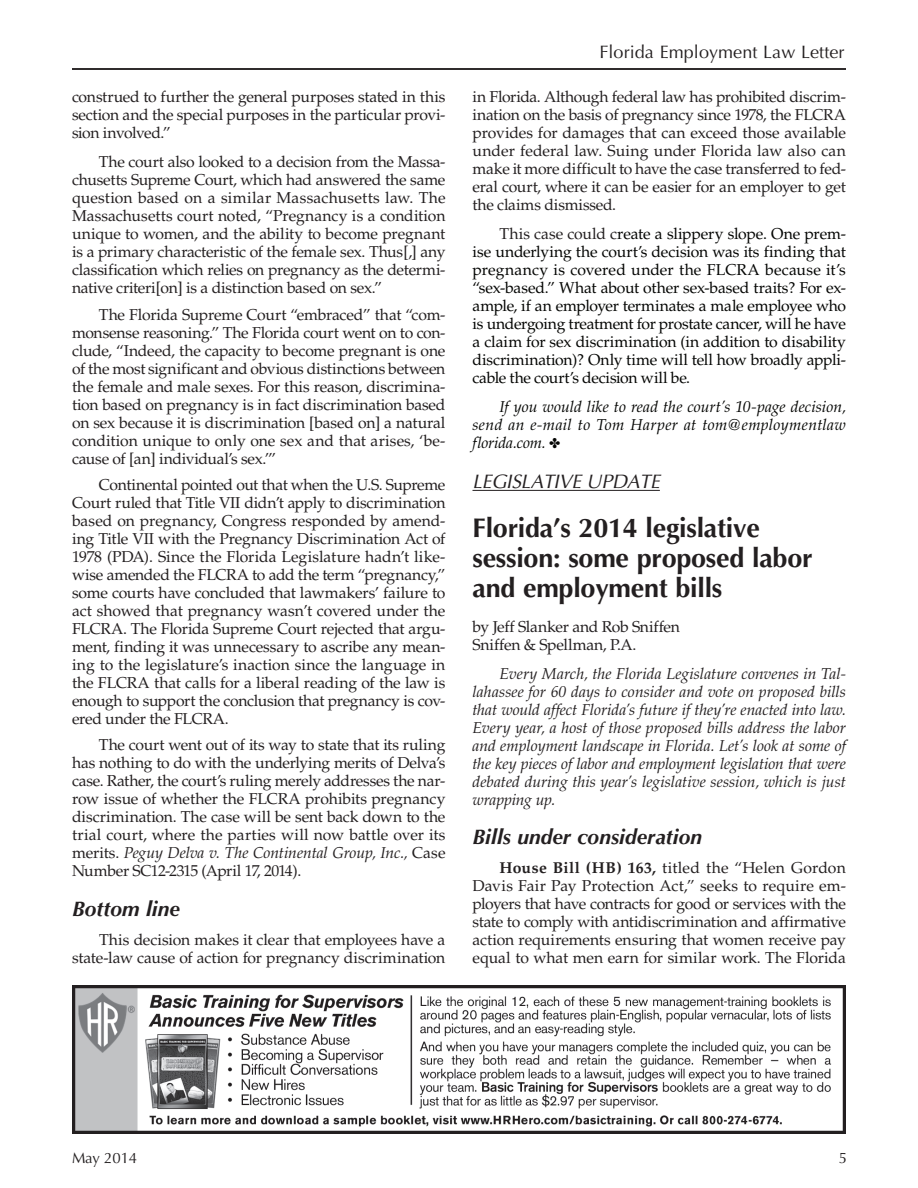
<style>
.page{position:relative;width:918px;height:1188px;background:#fff}
.page>*{position:absolute;margin:0;border:0;box-sizing:border-box;transform-origin:0 0}
.t1{font:700 27px/30px "Optima";letter-spacing:-.01em;color:#231f20}
.t2{font:italic 700 21px "Optima";color:#231f20}
.t3{font:italic 19.5px "Optima";letter-spacing:-.015em;color:#231f20}
.t4{font:18px "Optima";letter-spacing:.005em;color:#231f20}
.t5{font:15.75px/18px "Palatino";letter-spacing:-.01em;color:#231f20;text-align:justify}
.t6{font:15.75px/18px "Palatino";letter-spacing:-.02em;color:#040503;text-align:justify}
.t7{font:italic 15.75px/18px "Palatino";color:#231f20;text-align:justify}
.t8{font:italic 15.75px/18px "Palatino";letter-spacing:.015em;color:#040503;text-align:justify}
.t9{font:15px "Optima";letter-spacing:-.01em;color:#231f20}
.s1{font-style:italic}
.s2{color:#231f20}
.s3{font-weight:700}
</style>
<div class="page">
<hr style="left:72px;top:68px;width:774px;height:2px;background:#231f20">
<hr style="left:472px;top:490px;width:188px;height:1px;background:#231f20">
<img style="left:72px;top:986px;width:774px;height:148px">
<p class="t5" style="left:72px;top:88px;width:375px">construed to further the general purposes stated in this section and the special purposes in the particular provi&shy;sion involved.”</p>
<p class="t5" style="left:72px;top:153px;width:375px;text-indent:27px">The court also looked to a decision from the Massa&shy;chusetts Supreme Court, which had answered the same question based on a similar Massachusetts law. The Massachusetts court noted, “Pregnancy is a condition unique to women, and the ability to become pregnant is a primary characteristic of the female sex. Thus[,] any classification which relies on pregnancy as the determi&shy;native criteri[on] is a distinction based on sex.”</p>
<p class="t5" style="left:72px;top:305px;width:375px;text-indent:27px">The Florida Supreme Court “embraced” that “com&shy;monsense reasoning.” The Florida court went on to con&shy;clude, “Indeed, the capacity to become pregnant is one of the most significant and obvious distinctions between the female and male sexes. For this reason, discrimina&shy;tion based on pregnancy is in fact discrimination based on sex because it is discrimination [based on] a natural condition unique to only one sex and that arises, ‘be&shy;cause of [an] individual’s sex.’”</p>
<p class="t5" style="left:72px;top:476px;width:375px;text-indent:27px">Continental pointed out that when the U.S. Supreme Court ruled that Title VII didn’t apply to discrimination based on pregnancy, Congress responded by amend&shy;ing Title VII with the Pregnancy Discrimination Act of 1978 (PDA). Since the Florida Legislature hadn’t like&shy;wise amended the FLCRA to add the term “pregnancy,” some courts have concluded that lawmakers’ failure to act showed that pregnancy wasn’t covered under the FLCRA. The Florida Supreme Court rejected that argu&shy;ment, finding it was unnecessary to ascribe any mean&shy;ing to the legislature’s inaction since the language in the FLCRA that calls for a liberal reading of the law is enough to support the conclusion that pregnancy is cov&shy;ered under the FLCRA.</p>
<p class="t5" style="left:72px;top:736px;width:375px;text-indent:27px">The court went out of its way to state that its ruling has nothing to do with the underlying merits of Delva’s case. Rather, the court’s ruling merely addresses the nar&shy;row issue of whether the FLCRA prohibits pregnancy discrimination. The case will be sent back down to the trial court, where the parties will now battle over its merits. <span class="s1">Peguy Delva v. The Continental Group, Inc.,</span> Case Number SC12-2315 (April 17, 2014).</p>
<h2 class="t2" style="left:72px;top:896px;width:109px">Bottom line</h2>
<p class="t5" style="left:72px;top:931px;width:375px;text-align:right">This decision makes it clear that employees have a state-law cause of action for pregnancy discrimination</p>
<p class="t4" style="left:599px;top:41px;width:247px">Florida Employment Law Letter</p>
<p class="t5" style="left:472px;top:88px;width:375px">in Florida. Although federal law has prohibited discrim&shy;ination on the basis of pregnancy since 1978, the FLCRA provides for damages that can exceed those available under federal law. Suing under Florida law also can make it more difficult to have the case transferred to fed&shy;eral court, where it can be easier for an employer to get the claims dismissed.</p>
<p class="t6" style="left:472px;top:225px;width:375px;text-indent:27px"><span class="s2">This case could c</span>reate a slippery slope. One prem&shy;ise underlying the court’s decision was its finding that pregnancy is covered under the FLCRA because it’s “sex-based.” What about other sex-based traits? For ex&shy;ample, if an employer terminates a male employee who is undergoing treatment for prostate cancer, will he have a claim for sex discrimination (in addition to disability discrimination)? Only time will tell how broadly appli&shy;cable the court’s decision will be.</p>
<p class="t8" style="left:472px;top:398px;width:375px;text-indent:27px">If you would like to read the court’s 10-page decision, send an e-mail to Tom Harper at tom@employmentlaw florida.com.</p>
<p class="t3" style="left:472px;top:471px;width:189px">LEGISLATIVE UPDATE</p>
<h1 class="t1" style="left:472px;top:514px;width:342px">Florida’s 2014 legislative session: some proposed labor and employment bills</h1>
<p class="t5" style="left:472px;top:618px;width:209px">by Jeff Slanker and Rob Sniffen<br>Sniffen &amp; Spellman, P.A.</p>
<p class="t7" style="left:472px;top:665px;width:375px;text-indent:27px">Every March, the Florida Legislature convenes in Tal&shy;lahassee for 60 days to consider and vote on proposed bills that would affect Florida’s future if they’re enacted into law.<br>Every year, a host of those proposed bills address the labor and employment landscape in Florida. Let’s look at some of the key pieces of labor and employment legislation that were debated during this year’s legislative session, which is just wrapping up.</p>
<h2 class="t2" style="left:472px;top:825px;width:231px">Bills under consideration</h2>
<p class="t5" style="left:473px;top:859px;width:375px;text-indent:27px"><span class="s3">House Bill (HB) 163,</span> titled the “Helen Gordon Davis Fair Pay Protection Act,” seeks to require em&shy;ployers that have contracts for good or services with the state to comply with antidiscrimination and affirmative action requirements ensuring that women receive pay equal to what men earn for similar work. The Florida</p>
<p class="t9" style="left:72px;top:1149px;width:67px">May 2014</p>
<p class="t9" style="left:839px;top:1149px;width:10px">5</p>
</div>
